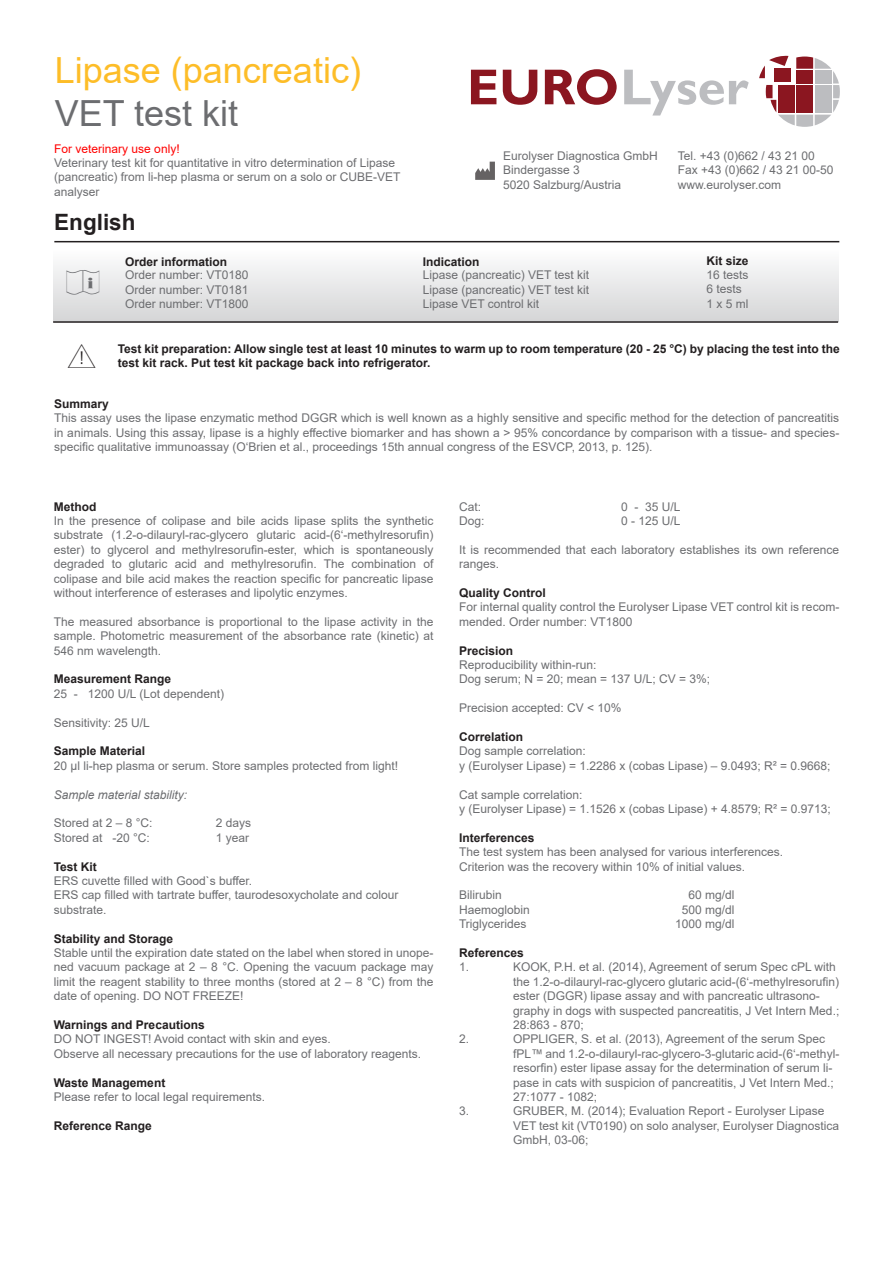
<style>
.page{position:relative;width:893px;height:1263px;background:#fff}
.page>*{position:absolute;margin:0;border:0;box-sizing:border-box;transform-origin:0 0}
.t1{font:36px "Arial";color:#fdbd28}
.t2{font:36px "Arial";color:#6c6d70}
.Text_Header{font:27px "mdd en 980";color:#231f20}
.Text_Header-2{font:27px "mdd en 980";color:#6c6d70}
.t3{font:700 22.5px "Arial";color:#231f20}
.Text_Standard{font:12px/14.4px "Arial";color:#6c6d70}
.Text_Header-3{font:700 12px/14.4px "Arial";color:#231f20}
.Text_Header-4{font:12px "Arial";color:#6c6d70}
.t4{font:italic 12px "Arial";color:#6c6d70}
.Text_Standard-2{font:12px "Arial";color:#f00}
.Text_Standard-3{font:700 12px "Arial";color:#231f20}
</style>
<div class="page">
<div style="left:53px;top:241px;width:786px;height:80px;background:linear-gradient(to bottom,#fff,#d5d6d7)"></div>
<hr style="left:54px;top:241px;width:785px;height:1px;background:#231f20">
<svg style="left:759px;top:55px;width:80px;height:72px"></svg>
<svg style="left:471px;top:70px;width:25px;height:34px"></svg>
<svg style="left:503px;top:70px;width:34px;height:35px"></svg>
<svg style="left:545px;top:69px;width:72px;height:36px"></svg>
<svg style="left:624px;top:70px;width:125px;height:46px"></svg>
<hr style="left:53px;top:321px;width:785px;height:2px;background:#231f20">
<svg style="left:475px;top:162px;width:20px;height:18px"></svg>
<p class="t1" style="left:55px;top:45px;width:308px">Lipase (pancreatic)</p>
<p class="t2" style="left:55px;top:89px;width:185px">VET test kit</p>
<p class="Text_Standard-2" style="left:54px;top:140px;width:127px">For veterinary use only!</p>
<p class="Text_Standard" style="left:54px;top:156px;width:342px">Veterinary test kit for quantitative in vitro determination of Lipase</p>
<p class="Text_Standard" style="left:54px;top:170px;width:348px">(pancreatic) from li-hep plasma or serum on a solo or CUBE-VET</p>
<p class="Text_Standard" style="left:54px;top:184px;width:47px">analyser</p>
<p class="t3" style="left:54px;top:207px;width:83px">English</p>
<p class="Text_Header-2" style="left:65px;top:269px;width:37px">i</p>
<p class="Text_Header-3" style="left:125px;top:254px;width:104px">Order information</p>
<p class="Text_Header-4" style="left:125px;top:267px;width:125px">Order number: VT0180</p>
<p class="Text_Header-4" style="left:125px;top:281px;width:125px">Order number: VT0181</p>
<p class="Text_Header-4" style="left:125px;top:295px;width:125px">Order number: VT1800</p>
<p class="Text_Header-4" style="left:503px;top:147px;width:156px">Eurolyser Diagnostica GmbH</p>
<p class="Text_Header-4" style="left:503px;top:162px;width:78px">Bindergasse 3</p>
<p class="Text_Header-4" style="left:503px;top:176px;width:120px">5020 Salzburg/Austria</p>
<p class="Text_Header-4" style="left:678px;top:147px;width:139px">Tel. +43 (0)662 / 43 21 00</p>
<p class="Text_Header-4" style="left:678px;top:162px;width:157px">Fax +43 (0)662 / 43 21 00-50</p>
<p class="Text_Header-4" style="left:678px;top:176px;width:105px">www.eurolyser.com</p>
<p class="Text_Header-3" style="left:423px;top:254px;width:58px">Indication</p>
<p class="Text_Header-3" style="left:706px;top:254px;width:44px">Kit size</p>
<p class="Text_Header-4" style="left:423px;top:267px;width:168px">Lipase (pancreatic) VET test kit</p>
<p class="Text_Header-4" style="left:423px;top:281px;width:168px">Lipase (pancreatic) VET test kit</p>
<p class="Text_Header-4" style="left:423px;top:295px;width:118px">Lipase VET control kit</p>
<p class="Text_Header-4" style="left:706px;top:266px;width:44px">16 tests</p>
<p class="Text_Header-4" style="left:706px;top:281px;width:37px">6 tests</p>
<p class="Text_Header-4" style="left:706px;top:295px;width:44px">1 x 5 ml</p>
<p class="Text_Header" style="left:68px;top:342px;width:30px">Y</p>
<p class="Text_Header-3" style="left:118px;top:341px;width:723px">Test kit preparation: Allow single test at least 10 minutes to warm up to room temperature (20 - 25 °C) by placing the test into the test kit rack. Put test kit package back into refrigerator.</p>
<p class="Text_Header-3" style="left:54px;top:396px;width:56px">Summary</p>
<p class="Text_Standard" style="left:54px;top:411px;width:786px;text-align:justify">This assay uses the lipase enzymatic method DGGR which is well known as a highly sensitive and specific method for the detection of pancreatitis in animals. Using this assay, lipase is a highly effective biomarker and has shown a &gt; 95% concordance by comparison with a tissue- and species&shy;specific qualitative immunoassay (O‘Brien et al., proceedings 15th annual congress of the ESVCP, 2013, p. 125).</p>
<p class="Text_Header-3" style="left:54px;top:499px;width:44px">Method</p>
<p class="Text_Standard" style="left:54px;top:513px;width:381px;text-align:justify">In the presence of colipase and bile acids lipase splits the synthetic substrate (1.2-o-dilauryl-rac-glycero glutaric acid-(6‘-methylresorufin) ester) to glycerol and methylresorufin-ester, which is spontaneously degraded to glutaric acid and methylresorufin. The combination of colipase and bile acid makes the reaction specific for pancreatic lipase without interference of esterases and lipolytic enzymes.</p>
<p class="Text_Standard" style="left:54px;top:614px;width:381px;text-align:justify">The measured absorbance is proportional to the lipase activity in the sample. Photometric measurement of the absorbance rate (kinetic) at 546 nm wavelength.</p>
<p class="Text_Header-3" style="left:54px;top:672px;width:119px">Measurement Range</p>
<p class="Text_Standard" style="left:54px;top:686px;width:172px">25 - 1200 U/L (Lot dependent)</p>
<p class="Text_Standard" style="left:54px;top:715px;width:98px">Sensitivity: 25 U/L</p>
<p class="Text_Header-3" style="left:54px;top:744px;width:93px">Sample Material</p>
<p class="Text_Standard" style="left:54px;top:758px;width:346px">20 µl li-hep plasma or serum. Store samples protected from light!</p>
<p class="t4" style="left:54px;top:786px;width:135px">Sample material stability:</p>
<p class="Text_Standard" style="left:54px;top:816px;width:100px">Stored at 2 – 8 °C:</p>
<p class="Text_Standard" style="left:216px;top:816px;width:37px">2 days</p>
<p class="Text_Standard" style="left:54px;top:830px;width:98px">Stored at -20 °C:</p>
<p class="Text_Standard" style="left:216px;top:830px;width:35px">1 year</p>
<p class="Text_Header-3" style="left:54px;top:859px;width:45px">Test Kit</p>
<p class="Text_Standard" style="left:54px;top:873px;width:200px">ERS cuvette filled with Good`s buffer.</p>
<p class="Text_Standard" style="left:54px;top:888px;width:346px">ERS cap filled with tartrate buffer, taurodesoxycholate and colour</p>
<p class="Text_Standard" style="left:54px;top:902px;width:54px">substrate.</p>
<p class="Text_Header-3" style="left:54px;top:931px;width:121px">Stability and Storage</p>
<p class="Text_Standard" style="left:54px;top:945px;width:381px;text-align:justify">Stable until the expiration date stated on the label when stored in unope&shy;ned vacuum package at 2 – 8 °C. Opening the vacuum package may limit the reagent stability to three months (stored at 2 – 8 °C) from the date of opening. DO NOT FREEZE!</p>
<p class="Text_Header-3" style="left:54px;top:1018px;width:152px">Warnings and Precautions</p>
<p class="Text_Standard" style="left:54px;top:1032px;width:278px">DO NOT INGEST! Avoid contact with skin and eyes.</p>
<p class="Text_Standard" style="left:54px;top:1046px;width:369px">Observe all necessary precautions for the use of laboratory reagents.</p>
<p class="Text_Header-3" style="left:54px;top:1075px;width:113px">Waste Management</p>
<p class="Text_Standard" style="left:54px;top:1089px;width:213px">Please refer to local legal requirements.</p>
<p class="Text_Standard-3" style="left:54px;top:1117px;width:100px">Reference Range</p>
<p class="Text_Standard" style="left:459px;top:499px;width:24px">Cat:</p>
<p class="Text_Standard" style="left:621px;top:499px;width:61px">0 - 35 U/L</p>
<p class="Text_Standard" style="left:459px;top:513px;width:27px">Dog:</p>
<p class="Text_Standard" style="left:621px;top:513px;width:61px">0 - 125 U/L</p>
<p class="Text_Standard" style="left:459px;top:542px;width:382px">It is recommended that each laboratory establishes its own reference ranges.</p>
<p class="Text_Header-3" style="left:459px;top:586px;width:88px">Quality Control</p>
<p class="Text_Standard" style="left:459px;top:600px;width:382px">For internal quality control the Eurolyser Lipase VET control kit is recom&shy;mended. Order number: VT1800</p>
<p class="Text_Header-3" style="left:459px;top:643px;width:56px">Precision</p>
<p class="Text_Standard" style="left:459px;top:657px;width:139px">Reproducibility within-run:</p>
<p class="Text_Standard" style="left:459px;top:672px;width:253px">Dog serum; N = 20; mean = 137 U/L; CV = 3%;</p>
<p class="Text_Standard" style="left:459px;top:701px;width:164px">Precision accepted: CV &lt; 10%</p>
<p class="Text_Header-3" style="left:459px;top:730px;width:66px">Correlation</p>
<p class="Text_Standard" style="left:459px;top:744px;width:128px">Dog sample correlation:</p>
<p class="Text_Standard" style="left:459px;top:758px;width:373px">y (Eurolyser Lipase) = 1.2286 x (cobas Lipase) – 9.0493; R² = 0.9668;</p>
<p class="Text_Standard" style="left:459px;top:787px;width:125px">Cat sample correlation:</p>
<p class="Text_Standard" style="left:459px;top:801px;width:373px">y (Eurolyser Lipase) = 1.1526 x (cobas Lipase) + 4.8579; R² = 0.9713;</p>
<p class="Text_Header-3" style="left:459px;top:830px;width:77px">Interferences</p>
<p class="Text_Standard" style="left:459px;top:845px;width:326px">The test system has been analysed for various interferences.</p>
<p class="Text_Standard" style="left:459px;top:859px;width:288px">Criterion was the recovery within 10% of initial values.</p>
<p class="Text_Standard" style="left:459px;top:888px;width:44px">Bilirubin</p>
<p class="Text_Standard" style="left:688px;top:888px;width:48px">60 mg/dl</p>
<p class="Text_Standard" style="left:459px;top:902px;width:72px">Haemoglobin</p>
<p class="Text_Standard" style="left:682px;top:902px;width:54px">500 mg/dl</p>
<p class="Text_Standard" style="left:459px;top:917px;width:69px">Triglycerides</p>
<p class="Text_Standard" style="left:675px;top:917px;width:61px">1000 mg/dl</p>
<p class="Text_Header-3" style="left:459px;top:946px;width:66px">References</p>
<p class="Text_Standard" style="left:459px;top:960px;width:12px">1.</p>
<p class="Text_Standard" style="left:513px;top:960px;width:328px">KOOK, P.H. et al. (2014), Agreement of serum Spec cPL with the 1.2-o-dilauryl-rac-glycero glutaric acid-(6‘-methylresorufin)</p>
<p class="Text_Standard" style="left:513px;top:989px;width:328px">ester (DGGR) lipase assay and with pancreatic ultrasono&shy;graphy in dogs with suspected pancreatitis, J Vet Intern Med.;</p>
<p class="Text_Standard" style="left:513px;top:1017px;width:72px">28:863 - 870;</p>
<p class="Text_Standard" style="left:459px;top:1032px;width:12px">2.</p>
<p class="Text_Standard" style="left:513px;top:1032px;width:314px">OPPLIGER, S. et al. (2013), Agreement of the serum Spec</p>
<p class="Text_Standard" style="left:513px;top:1046px;width:328px">fPL™ and 1.2-o-dilauryl-rac-glycero-3-glutaric acid-(6‘-methyl-</p>
<p class="Text_Standard" style="left:513px;top:1061px;width:322px">resorfin) ester lipase assay for the determination of serum li&shy;pase in cats with suspicion of pancreatitis, J Vet Intern Med.;</p>
<p class="Text_Standard" style="left:513px;top:1089px;width:86px">27:1077 - 1082;</p>
<p class="Text_Standard" style="left:459px;top:1104px;width:12px">3.</p>
<p class="Text_Standard" style="left:513px;top:1104px;width:313px">GRUBER, M. (2014); Evaluation Report - Eurolyser Lipase</p>
<p class="Text_Standard" style="left:513px;top:1118px;width:328px">VET test kit (VT0190) on solo analyser, Eurolyser Diagnostica</p>
<p class="Text_Standard" style="left:513px;top:1133px;width:77px">GmbH, 03-06;</p>
</div>
